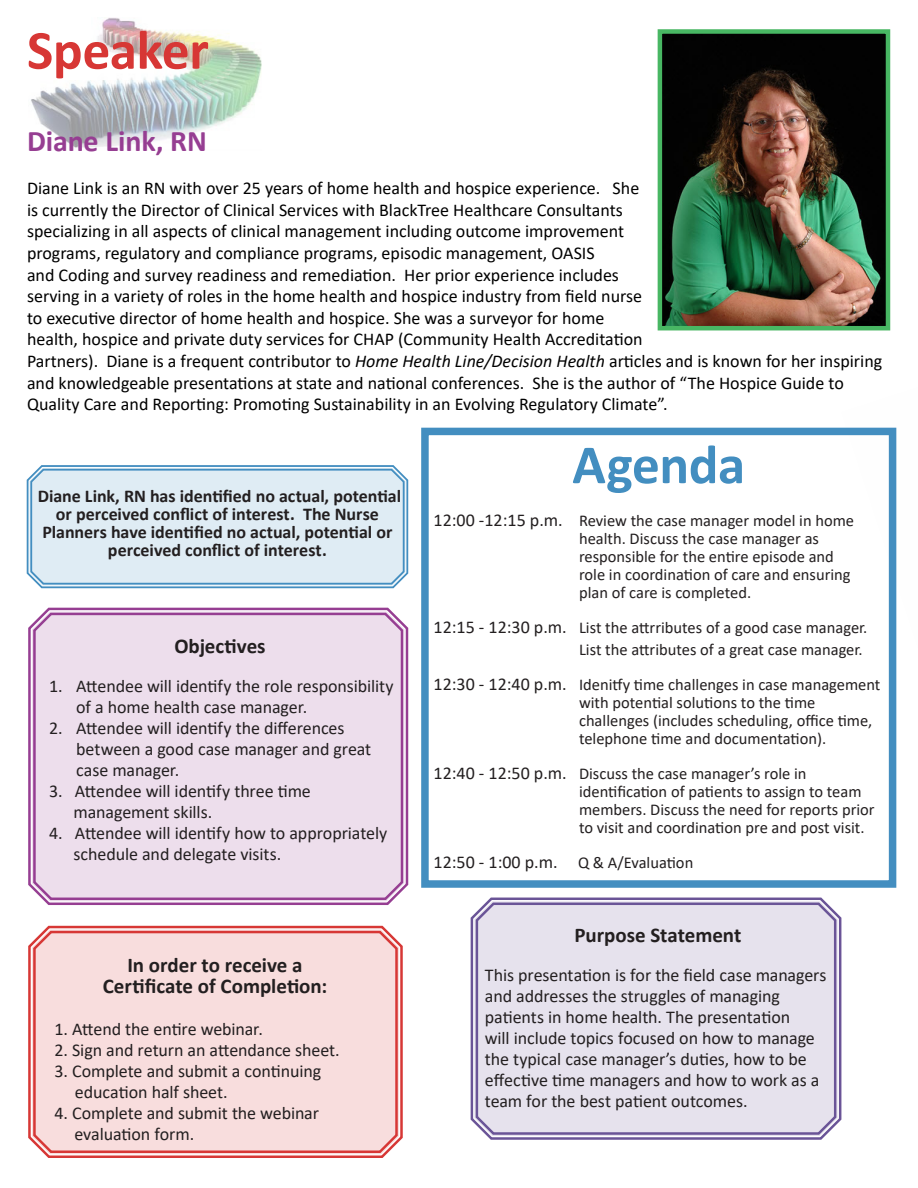
<style>
.page{position:relative;width:918px;height:1188px;background:#fff}
.page>*{position:absolute;margin:0;border:0;box-sizing:border-box;transform-origin:0 0}
.t1{font:700 55.5px "Calibri";letter-spacing:-.01em;color:#d73735}
.t2{font:700 55.5px "Calibri";letter-spacing:-.01em;color:#438ec0}
.t3{font:700 30px "Calibri";letter-spacing:-.005em;color:#963e92}
.t4{font:700 21px "Calibri";color:#231f20}
.t5{font:18px/21.6px "Calibri";color:#000}
.t6{font:18px/21px "Calibri";letter-spacing:-.005em;color:#231f20}
.t7{font:700 18px/18px "Calibri";color:#231f20;text-align:center}
.t8{font:16.5px "Calibri";color:#231f20}
.s1{font-style:italic}
.s2{font-size:18px}
.s3{font-size:16.5px}
</style>
<div class="page">
<img style="left:841px;top:427px;width:56px;height:461px">
<img style="left:31px;top:17px;width:231px;height:131px">
<svg style="left:28px;top:607px;width:381px;height:298px"></svg>
<div style="left:32px;top:610px;width:372px;height:291px;background:#eddeec"></div>
<svg style="left:28px;top:925px;width:375px;height:233px"></svg>
<div style="left:32px;top:929px;width:367px;height:225px;background:#f8dddd"></div>
<svg style="left:26px;top:465px;width:383px;height:124px;background:#d9e8f2"></svg>
<div style="left:30px;top:469px;width:375px;height:116px;border:2px solid #438ec0;border-radius:12px"></div>
<div style="left:421px;top:428px;width:475px;height:460px;border:8px solid #438ec0"></div>
<svg style="left:470px;top:897px;width:372px;height:243px;background:#e2ddea"></svg>
<div style="left:476px;top:903px;width:360px;height:232px;border:2px solid #6a5497;border-radius:17px"></div>
<img style="left:663px;top:34px;width:222px;height:291px">
<div style="left:658px;top:29px;width:232px;height:301px;border:4px solid #48b763"></div>
<p class="t1" style="left:27px;top:11px;width:183px">Speaker</p>
<p class="t3" style="left:27px;top:120px;width:181px">Diane Link, RN</p>
<p class="t5" style="left:27px;top:177px;width:857px">Diane Link is an RN with over 25 years of home health and hospice experience. She<br>is currently the Director of Clinical Services with BlackTree Healthcare Consultants<br>specializing in all aspects of clinical management including outcome improvement<br>programs, regulatory and compliance programs, episodic management, OASIS<br>and Coding and survey readiness and remediation. Her prior experience includes<br>serving in a variety of roles in the home health and hospice industry from field nurse<br>to executive director of home health and hospice. She was a surveyor for home<br>health, hospice and private duty services for CHAP (Community Health Accreditation<br>Partners). Diane is a frequent contributor to <span class="s1">Home Health Line/Decision Health</span> articles and is known for her inspiring and knowledgeable presentations at state and national conferences. She is the author of “The Hospice Guide to Quality Care and Reporting: Promoting Sustainability in an Evolving Regulatory Climate”.</p>
<p class="t7" style="left:38px;top:487px;width:365px">Diane Link, RN has identified no actual, potential or perceived conflict of interest. The Nurse Planners have identified no actual, potential or perceived conflict of interest.</p>
<p class="t4" style="left:174px;top:631px;width:93px">Objectives</p>
<p class="t6" style="left:76px;top:675px;width:319px;text-indent:-27px">1. Attendee will identify the role responsibility of a home health case manager.</p>
<p class="t6" style="left:76px;top:717px;width:297px;text-indent:-27px">2. Attendee will identify the differences between a good case manager and great case manager.</p>
<p class="t6" style="left:49px;top:780px;width:263px">3. Attendee will identify three time</p>
<p class="t6" style="left:74px;top:801px;width:140px">management skills.</p>
<p class="t6" style="left:49px;top:822px;width:340px">4. Attendee will identify how to appropriately</p>
<p class="t6" style="left:74px;top:843px;width:209px">schedule and delegate visits.</p>
<p class="t4" style="left:127px;top:950px;width:177px">In order to receive a</p>
<p class="t4" style="left:103px;top:971px;width:226px">Certificate of Completion:</p>
<p class="t6" style="left:55px;top:1018px;width:210px">1. Attend the entire webinar.</p>
<p class="t6" style="left:55px;top:1039px;width:287px">2. Sign and return an attendance sheet.</p>
<p class="t6" style="left:55px;top:1060px;width:268px">3. Complete and submit a continuing</p>
<p class="t6" style="left:75px;top:1081px;width:154px">education half sheet.</p>
<p class="t6" style="left:55px;top:1102px;width:266px">4. Complete and submit the webinar</p>
<p class="t6" style="left:74px;top:1123px;width:121px">evaluation form.</p>
<p class="t2" style="left:572px;top:425px;width:175px">Agenda</p>
<p class="t8" style="left:434px;top:509px;width:422px"><span class="s2">12:00 -12:15 p.m.</span> Review the case manager model in home</p>
<p class="t8" style="left:579px;top:527px;width:242px">health. Discuss the case manager as</p>
<p class="t8" style="left:579px;top:545px;width:256px">responsible for the entire episode and</p>
<p class="t8" style="left:579px;top:563px;width:273px">role in coordination of care and ensuring</p>
<p class="t8" style="left:579px;top:581px;width:174px">plan of care is completed.</p>
<p class="t8" style="left:434px;top:616px;width:435px"><span class="s2">12:15 - 12:30 p.m.</span> List the attrributes of a good case manager.</p>
<p class="t8" style="left:579px;top:638px;width:285px">List the attributes of a great case manager.</p>
<p class="t8" style="left:434px;top:673px;width:448px"><span class="s2">12:30 - 12:40 p.m.</span> Idenitfy time challenges in case management</p>
<p class="t8" style="left:579px;top:691px;width:238px">with potential solutions to the time</p>
<p class="t8" style="left:579px;top:709px;width:295px">challenges (includes scheduling, office time,</p>
<p class="t8" style="left:579px;top:727px;width:249px">telephone time and documentation).</p>
<p class="t8" style="left:434px;top:762px;width:375px"><span class="s2">12:40 - 12:50 p.m.</span> Discuss the case manager’s role in</p>
<p class="t8" style="left:579px;top:780px;width:284px">identification of patients to assign to team</p>
<p class="t8" style="left:579px;top:798px;width:297px">members. Discuss the need for reports prior</p>
<p class="t8" style="left:579px;top:816px;width:287px">to visit and coordination pre and post visit.</p>
<p class="t6" style="left:434px;top:851px;width:261px">12:50 - 1:00 p.m. <span class="s3">Q &amp; A/Evaluation</span></p>
<p class="t4" style="left:575px;top:921px;width:168px">Purpose Statement</p>
<p class="t6" style="left:485px;top:964px;width:343px">This presentation is for the field case managers and addresses the struggles of managing patients in home health. The presentation<br>will include topics focused on how to manage the typical case manager’s duties, how to be effective time managers and how to work as a team for the best patient outcomes.</p>
</div>
